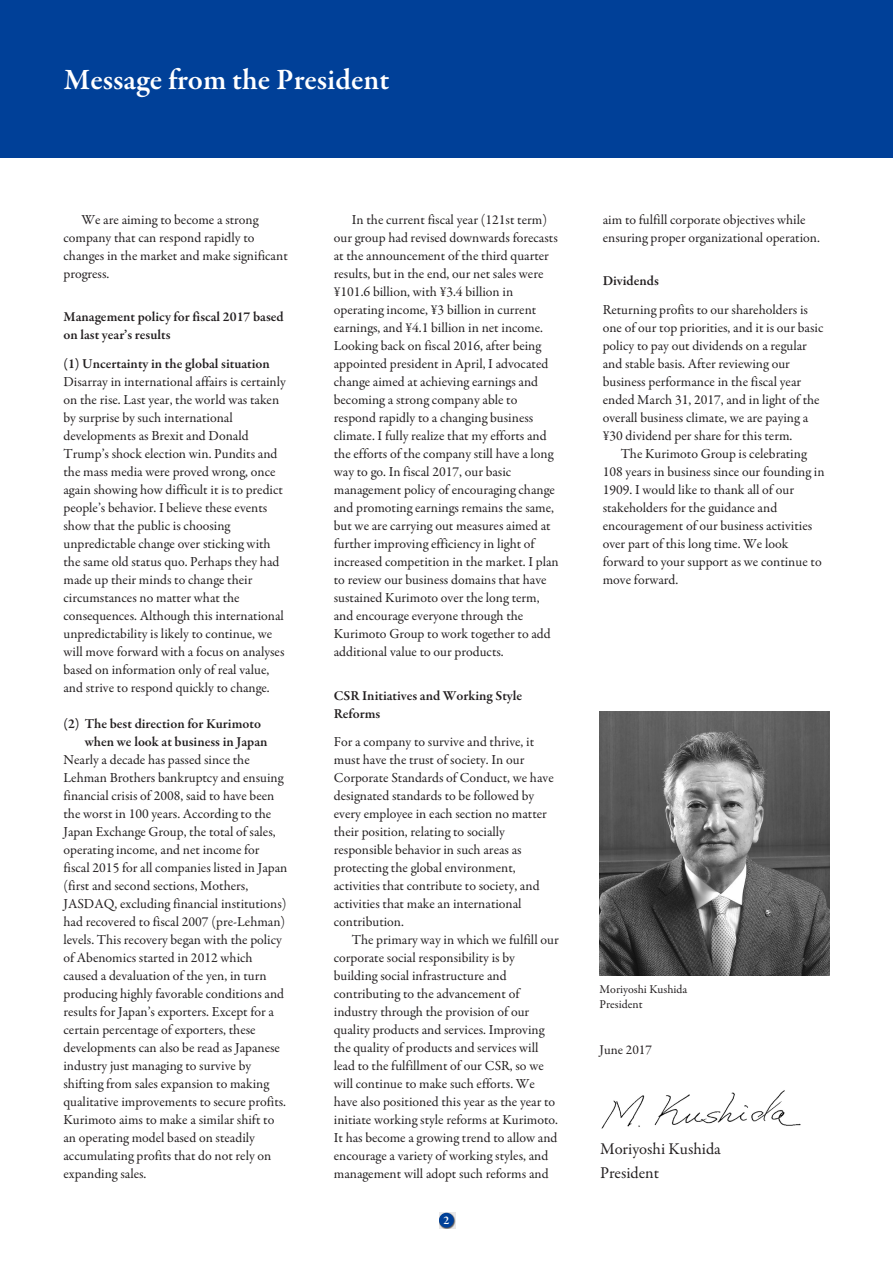
<style>
.page{position:relative;width:893px;height:1263px;background:#fff}
.page>*{position:absolute;margin:0;border:0;box-sizing:border-box;transform-origin:0 0}
.t1{font:600 30px "Garamond Premr Pro";color:#fff}
.t2{font:16.5px/23.9px "Garamond Premr Pro";color:#231f20}
.t3{font:13.8px/18px "Garamond Premr Pro";color:#231f20}
.t4{font:600 13.8px/18px "Garamond Premr Pro";color:#231f20}
.t5{font:13.5px "Garamond Premr Pro";color:#231f20}
.t6{font:12px/15px "Garamond Premr Pro";color:#231f20}
.t7{font:600 12px "Garamond Premr Pro";color:#fff}
</style>
<div class="page">
<svg style="left:439px;top:1212px;width:16px;height:17px"></svg>
<div style="left:439px;top:1213px;width:15px;height:15px;background:#004098;border-radius:50%"></div>
<div style="left:0;top:0;width:893px;height:157px;background:#004098"></div>
<img style="left:600px;top:712px;width:229px;height:264px">
<img style="left:601px;top:1090px;width:200px;height:39px">
<h1 class="t1" style="left:64px;top:61px;width:327px">Message from the President</h1>
<p class="t3" style="left:63px;top:211px;width:226px;text-indent:18px">We are aiming to become a strong company that can respond rapidly to changes in the market and make significant progress.</p>
<p class="t4" style="left:63px;top:308px;width:222px">Management policy for fiscal 2017 based on last year’s results</p>
<p class="t4" style="left:63px;top:355px;width:208px">(1) Uncertainty in the global situation</p>
<p class="t3" style="left:63px;top:373px;width:224px">Disarray in international affairs is certainly on the rise. Last year, the world was taken by surprise by such international developments as Brexit and Donald Trump’s shock election win. Pundits and the mass media were proved wrong, once again showing how difficult it is to predict people’s behavior. I believe these events show that the public is choosing unpredictable change over sticking with the same old status quo. Perhaps they had made up their minds to change their circumstances no matter what the consequences. Although this international unpredictability is likely to continue, we will move forward with a focus on analyses based on information only of real value, and strive to respond quickly to change.</p>
<p class="t4" style="left:85px;top:715px;width:184px;text-indent:-21px">(2) The best direction for Kurimoto when we look at business in Japan</p>
<p class="t3" style="left:63px;top:751px;width:225px">Nearly a decade has passed since the Lehman Brothers bankruptcy and ensuing financial crisis of 2008, said to have been the worst in 100 years. According to the Japan Exchange Group, the total of sales, operating income, and net income for fiscal 2015 for all companies listed in Japan (first and second sections, Mothers, JASDAQ, excluding financial institutions) had recovered to fiscal 2007 (pre-Lehman) levels. This recovery began with the policy of Abenomics started in 2012 which caused a devaluation of the yen, in turn producing highly favorable conditions and results for Japan’s exporters. Except for a certain percentage of exporters, these developments can also be read as Japanese industry just managing to survive by shifting from sales expansion to making qualitative improvements to secure profits.<br>Kurimoto aims to make a similar shift to an operating model based on steadily accumulating profits that do not rely on expanding sales.</p>
<p class="t3" style="left:334px;top:211px;width:226px;text-indent:18px">In the current fiscal year (121st term) our group had revised downwards forecasts at the announcement of the third quarter results, but in the end, our net sales were ¥101.6 billion, with ¥3.4 billion in operating income, ¥3 billion in current earnings, and ¥4.1 billion in net income.<br>Looking back on fiscal 2016, after being appointed president in April, I advocated change aimed at achieving earnings and becoming a strong company able to respond rapidly to a changing business climate. I fully realize that my efforts and the efforts of the company still have a long way to go. In fiscal 2017, our basic management policy of encouraging change and promoting earnings remains the same, but we are carrying out measures aimed at further improving efficiency in light of increased competition in the market. I plan to review our business domains that have sustained Kurimoto over the long term, and encourage everyone through the Kurimoto Group to work together to add additional value to our products.</p>
<p class="t4" style="left:334px;top:687px;width:190px">CSR Initiatives and Working Style<br>Reforms</p>
<p class="t3" style="left:334px;top:733px;width:221px">For a company to survive and thrive, it must have the trust of society. In our Corporate Standards of Conduct, we have designated standards to be followed by every employee in each section no matter their position, relating to socially responsible behavior in such areas as protecting the global environment, activities that contribute to society, and activities that make an international contribution.</p>
<p class="t3" style="left:334px;top:931px;width:226px;text-indent:18px">The primary way in which we fulfill our corporate social responsibility is by building social infrastructure and contributing to the advancement of industry through the provision of our quality products and services. Improving the quality of products and services will lead to the fulfillment of our CSR, so we will continue to make such efforts. We have also positioned this year as the year to initiate working style reforms at Kurimoto.<br>It has become a growing trend to allow and encourage a variety of working styles, and management will adopt such reforms and</p>
<p class="t7" style="left:443px;top:1213px;width:7px">2</p>
<p class="t3" style="left:603px;top:211px;width:219px">aim to fulfill corporate objectives while ensuring proper organizational operation.</p>
<p class="t4" style="left:603px;top:272px;width:58px">Dividends</p>
<p class="t3" style="left:603px;top:301px;width:222px">Returning profits to our shareholders is one of our top priorities, and it is our basic policy to pay out dividends on a regular and stable basis. After reviewing our business performance in the fiscal year ended March 31, 2017, and in light of the overall business climate, we are paying a ¥30 dividend per share for this term.</p>
<p class="t3" style="left:603px;top:445px;width:223px;text-indent:18px">The Kurimoto Group is celebrating 108 years in business since our founding in 1909. I would like to thank all of our stakeholders for the guidance and encouragement of our business activities over part of this long time. We look forward to your support as we continue to move forward.</p>
<p class="t6" style="left:600px;top:982px;width:89px">Moriyoshi Kushida<br>President</p>
<p class="t5" style="left:600px;top:1041px;width:54px">June 2017</p>
<p class="t2" style="left:600px;top:1137px;width:122px">Moriyoshi Kushida<br>President</p>
</div>
